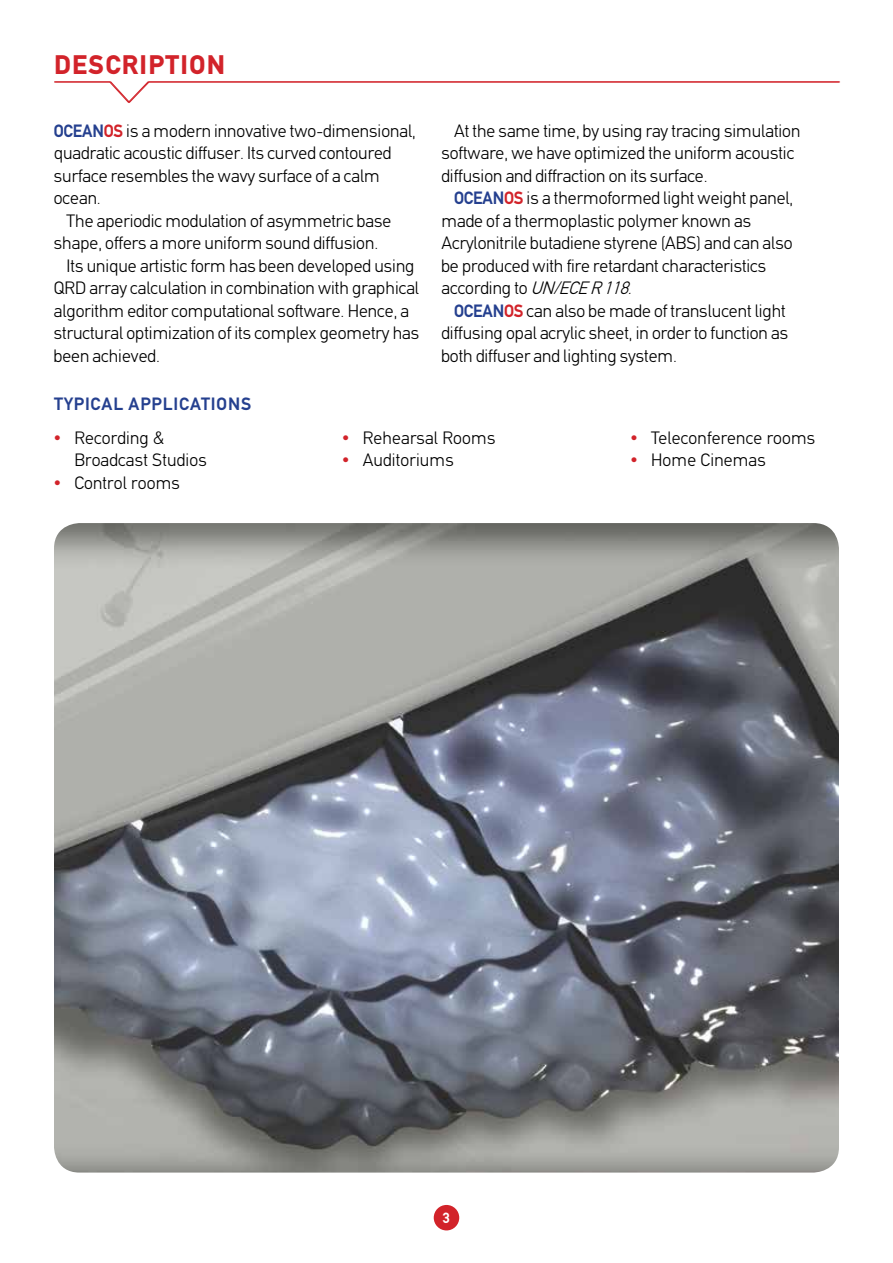
<style>
.page{position:relative;width:893px;height:1263px;background:#fff}
.page>*{position:absolute;margin:0;border:0;box-sizing:border-box;transform-origin:0 0}
.t1{font:900 27px "PF Din Text";letter-spacing:.05em;color:#d2232a}
.t2{font:300 18px/22.5px "PF Din Text";color:#000}
.t3{font:700 18px "PF Din Text";letter-spacing:.05em;color:#25408f}
.t4{font:700 15px "PF Din Text";color:#fff}
.s1{font-weight:700;color:#25408f}
.s2{font-weight:700;color:#d2232a}
.s3{font-style:italic}
.s4{color:#d2232a}
</style>
<div class="page">
<div style="left:434px;top:1205px;width:25px;height:25px;background:#d2232a;border-radius:50%"></div>
<svg style="left:54px;top:81px;width:786px;height:22px"></svg>
<img style="left:54px;top:523px;width:785px;height:649px">
<h1 class="t1" style="left:54px;top:49px;width:172px">DESCRIPTION</h1>
<p class="t2" style="left:54px;top:119px;width:363px"><span class="s1">OCEAN</span><span class="s2">OS</span> is a modern innovative two-dimensional, quadratic acoustic diffuser. Its curved contoured surface resembles the wavy surface of a calm ocean.</p>
<p class="t2" style="left:67px;top:209px;width:326px">The aperiodic modulation of asymmetric base</p>
<p class="t2" style="left:54px;top:232px;width:326px">shape, offers a more uniform sound diffusion.</p>
<p class="t2" style="left:67px;top:254px;width:349px">Its unique artistic form has been developed using</p>
<p class="t2" style="left:54px;top:277px;width:367px">QRD array calculation in combination with graphical</p>
<p class="t2" style="left:54px;top:299px;width:357px">algorithm editor computational software. Hence, a</p>
<p class="t2" style="left:54px;top:322px;width:367px">structural optimization of its complex geometry has</p>
<p class="t2" style="left:54px;top:344px;width:108px">been achieved.</p>
<p class="t3" style="left:54px;top:393px;width:199px">TYPICAL APPLICATIONS</p>
<p class="t2" style="left:441px;top:119px;width:360px;text-indent:13px">At the same time, by using ray tracing simulation software, we have optimized the uniform acoustic diffusion and diffraction on its surface.</p>
<p class="t2" style="left:441px;top:187px;width:353px;text-indent:13px"><span class="s1">OCEAN</span><span class="s2">OS</span> is a thermoformed light weight panel, made of a thermoplastic polymer known as Acrylonitrile butadiene styrene (ABS) and can also be produced with fire retardant characteristics according to <span class="s3">UN/ECE R 118.</span></p>
<p class="t2" style="left:441px;top:299px;width:348px;text-indent:13px"><span class="s1">OCEAN</span><span class="s2">OS</span> can also be made of translucent light diffusing opal acrylic sheet, in order to function as both diffuser and lighting system.</p>
<p class="t2" style="left:74px;top:426px;width:134px;text-indent:-21px"><span class="s4">•</span> Recording &amp;<br>Broadcast Studios</p>
<p class="t2" style="left:53px;top:471px;width:128px"><span class="s4">•</span> Control rooms</p>
<p class="t2" style="left:341px;top:426px;width:156px"><span class="s4">•</span> Rehearsal Rooms</p>
<p class="t2" style="left:341px;top:449px;width:114px"><span class="s4">•</span> Auditoriums</p>
<p class="t2" style="left:630px;top:426px;width:187px"><span class="s4">•</span> Teleconference rooms</p>
<p class="t2" style="left:630px;top:449px;width:138px"><span class="s4">•</span> Home Cinemas</p>
<p class="t4" style="left:443px;top:1209px;width:9px">3</p>
</div>
